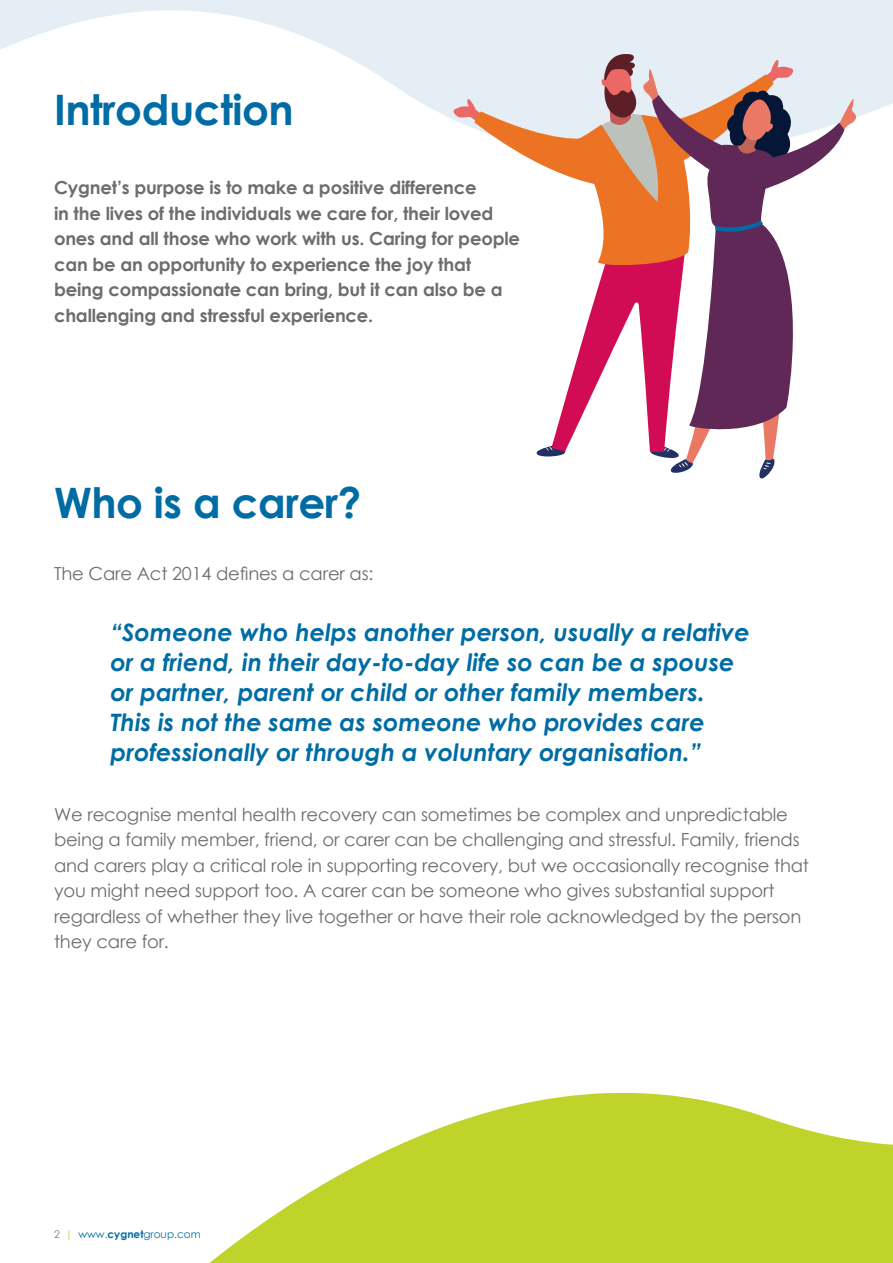
<style>
.page{position:relative;width:893px;height:1263px;background:#fff}
.page>*{position:absolute;margin:0;border:0;box-sizing:border-box;transform-origin:0 0}
.t1{font:700 42px "Century Gothic";letter-spacing:-.01em;color:#006ca4}
.t2{font:italic 700 24px/30px "Century Gothic";color:#006ca4}
.t3{font:18px/25.5px "Century Gothic";letter-spacing:-.01em;color:#6c6d70}
.t4{font:700 18px/25.5px "Century Gothic";letter-spacing:-.01em;color:#6c6d70}
.t5{font:10.5px "Century Gothic";color:#006ca4}
.s1{color:#767f84}
.s2{color:#c0d32b}
.s3{font-weight:700}
</style>
<div class="page">
<svg style="left:0;top:0;width:893px;height:119px;fill:#e5edf5"></svg>
<svg style="left:209px;top:1093px;width:684px;height:170px;fill:#c0d32b"></svg>
<svg style="left:453px;top:51px;width:404px;height:428px"></svg>
<h1 class="t1" style="left:54px;top:78px;width:241px">Introduction</h1>
<p class="t4" style="left:54px;top:174px;width:468px">Cygnet’s purpose is to make a positive difference<br>in the lives of the individuals we care for, their loved ones and all those who work with us. Caring for people can be an opportunity to experience the joy that being compassionate can bring, but it can also be a challenging and stressful experience.</p>
<h1 class="t1" style="left:54px;top:471px;width:309px">Who is a carer?</h1>
<p class="t3" style="left:54px;top:560px;width:321px">The Care Act 2014 defines a carer as:</p>
<p class="t2" style="left:111px;top:616px;width:641px">“Someone who helps another person, usually a relative or a friend, in their day-to-day life so can be a spouse or partner, parent or child or other family members.<br>This is not the same as someone who provides care professionally or through a voluntary organisation.”</p>
<p class="t3" style="left:54px;top:801px;width:756px">We recognise mental health recovery can sometimes be complex and unpredictable being a family member, friend, or carer can be challenging and stressful. Family, friends and carers play a critical role in supporting recovery, but we occasionally recognise that you might need support too. A carer can be someone who gives substantial support regardless of whether they live together or have their role acknowledged by the person they care for.</p>
<p class="t5" style="left:54px;top:1227px;width:148px"><span class="s1">2</span> <span class="s2">|</span> www.<span class="s3">cygnet</span>group.com</p>
</div>
